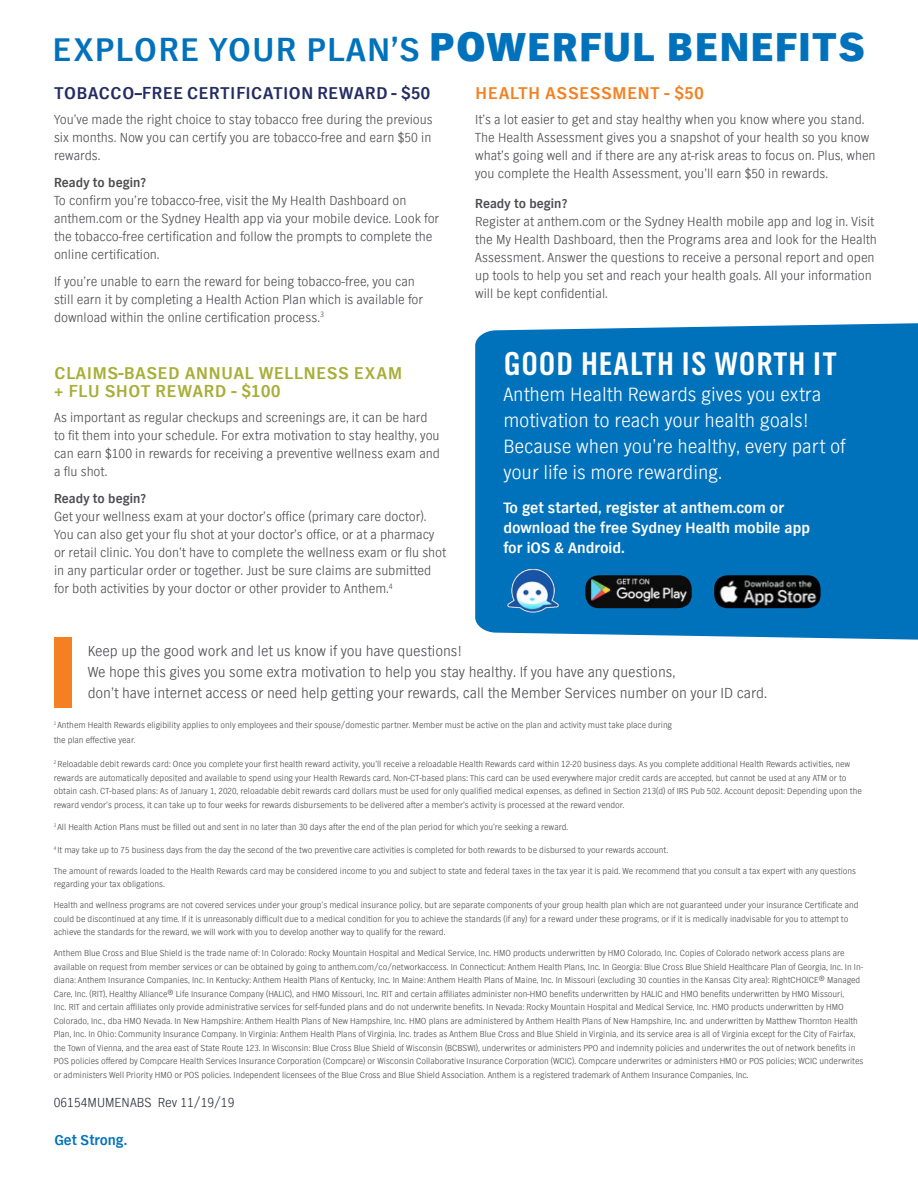
<style>
.page{position:relative;width:918px;height:1188px;background:#fff}
.page>*{position:absolute;margin:0;border:0;box-sizing:border-box;transform-origin:0 0}
.t1{font:700 34.5px "TV Nord EF";letter-spacing:.05em;color:#0072bc}
.t2{font:33.75px "TV Nord EF Bold Con";letter-spacing:.05em;color:#fff}
.t3{font:300 19.8px/25.8px "TV Nord EF";color:#fff}
.t4{font:700 18px/18.8px "TV Nord EF";letter-spacing:.05em;color:#a8ae37}
.t5{font:700 18px "TV Nord EF";letter-spacing:.045em;color:#242c64}
.t6{font:700 18px "TV Nord EF";letter-spacing:.05em;color:#f58021}
.t7{font:700 15.9px/19.8px "TV Nord EF";color:#fff}
.t8{font:300 15px/21px "TV Nord EF";color:#4d4c4f}
.t9{font:700 15px "TV Nord EF";color:#0072bc}
.t10{font:300 13.5px/18px "TV Nord EF";color:#4d4c4f}
.t11{font:700 13.5px "TV Nord EF";color:#4d4c4f}
.t12{font:300 13.5px "TV Nord EF";color:#303241}
.t13{font:300 9px/13.5px "TV Nord EF";color:#4d4c4f}
.s1{font-weight:800;font-size:41.55px}
</style>
<div class="page">
<div style="left:475px;top:323px;width:443px;height:317px;background:#0072bc"></div>
<div style="left:54px;top:638px;width:18px;height:70px;background:#f58023"></div>
<img style="left:585px;top:575px;width:107px;height:33px">
<img style="left:714px;top:575px;width:107px;height:33px">
<img style="left:503px;top:561px;width:60px;height:59px">
<p class="t1" style="left:53px;top:30px;width:813px">EXPLORE YOUR PLAN’S <span class="s1">POWERFUL BENEFITS</span></p>
<p class="t5" style="left:54px;top:83px;width:378px">TOBACCO–FREE CERTIFICATION REWARD - $50</p>
<p class="t10" style="left:54px;top:110px;width:380px;text-align:justify">You’ve made the right choice to stay tobacco free during the previous six months. Now you can certify you are tobacco-free and earn $50 in rewards.</p>
<p class="t11" style="left:54px;top:175px;width:94px">Ready to begin?</p>
<p class="t10" style="left:54px;top:191px;width:387px">To confirm you’re tobacco-free, visit the My Health Dashboard on anthem.com or the Sydney Health app via your mobile device. Look for the tobacco-free certification and follow the prompts to complete the online certification.</p>
<p class="t10" style="left:54px;top:272px;width:371px">If you’re unable to earn the reward for being tobacco-free, you can still earn it by completing a Health Action Plan which is available for download within the online certification process.<sup>3</sup></p>
<p class="t4" style="left:54px;top:364px;width:350px">CLAIMS-BASED ANNUAL WELLNESS EXAM + FLU SHOT REWARD - $100</p>
<p class="t10" style="left:54px;top:409px;width:388px">As important as regular checkups and screenings are, it can be hard to fit them into your schedule. For extra motivation to stay healthy, you can earn $100 in rewards for receiving a preventive wellness exam and a flu shot.</p>
<p class="t11" style="left:54px;top:491px;width:94px">Ready to begin?</p>
<p class="t10" style="left:54px;top:508px;width:394px">Get your wellness exam at your doctor’s office (primary care doctor).<br>You can also get your flu shot at your doctor’s office, or at a pharmacy or retail clinic. You don’t have to complete the wellness exam or flu shot in any particular order or together. Just be sure claims are submitted for both activities by your doctor or other provider to Anthem.<sup>4</sup></p>
<p class="t6" style="left:476px;top:83px;width:230px">HEALTH ASSESSMENT - $50</p>
<p class="t10" style="left:475px;top:110px;width:402px">It’s a lot easier to get and stay healthy when you know where you stand.<br>The Health Assessment gives you a snapshot of your health so you know what’s going well and if there are any at-risk areas to focus on. Plus, when you complete the Health Assessment, you’ll earn $50 in rewards.</p>
<p class="t11" style="left:475px;top:196px;width:94px">Ready to begin?</p>
<p class="t10" style="left:475px;top:212px;width:403px">Register at anthem.com or the Sydney Health mobile app and log in. Visit the My Health Dashboard, then the Programs area and look for the Health Assessment. Answer the questions to receive a personal report and open up tools to help you set and reach your health goals. All your information will be kept confidential.</p>
<p class="t2" style="left:504px;top:345px;width:334px">GOOD HEALTH IS WORTH IT</p>
<p class="t3" style="left:503px;top:382px;width:344px">Anthem Health Rewards gives you extra motivation to reach your health goals!<br>Because when you’re healthy, every part of your life is more rewarding.</p>
<p class="t7" style="left:503px;top:499px;width:308px">To get started, register at anthem.com or download the free Sydney Health mobile app for iOS &amp; Android.</p>
<p class="t8" style="left:88px;top:641px;width:681px">Keep up the good work and let us know if you have questions!<br>We hope this gives you some extra motivation to help you stay healthy. If you have any questions,<br>don’t have internet access or need help getting your rewards, call the Member Services number on your ID card.</p>
<p class="t13" style="left:54px;top:718px;width:620px;line-height:15px"><sup>1</sup> Anthem Health Rewards eligibility applies to only employees and their spouse/domestic partner. Member must be active on the plan and activity must take place during the plan effective year.</p>
<p class="t13" style="left:54px;top:757px;width:809px"><sup>2</sup> Reloadable debit rewards card: Once you complete your first health reward activity, you’ll receive a reloadable Health Rewards card within 12-20 business days. As you complete additional Health Rewards activities, new rewards are automatically deposited and available to spend using your Health Rewards card. Non-CT-based plans: This card can be used everywhere major credit cards are accepted, but cannot be used at any ATM or to obtain cash. CT-based plans: As of January 1, 2020, reloadable debit rewards card dollars must be used for only qualified medical expenses, as defined in Section 213(d) of IRS Pub 502. Account deposit: Depending upon the reward vendor’s process, it can take up to four weeks for rewards disbursements to be delivered after a member’s activity is processed at the reward vendor.</p>
<p class="t13" style="left:54px;top:820px;width:516px"><sup>3</sup> All Health Action Plans must be filled out and sent in no later than 30 days after the end of the plan period for which you’re seeking a reward.</p>
<p class="t13" style="left:54px;top:843px;width:616px"><sup>4</sup> It may take up to 75 business days from the day the second of the two preventive care activities is completed for both rewards to be disbursed to your rewards account.</p>
<p class="t13" style="left:54px;top:864px;width:804px">The amount of rewards loaded to the Health Rewards card may be considered income to you and subject to state and federal taxes in the tax year it is paid. We recommend that you consult a tax expert with any questions regarding your tax obligations.</p>
<p class="t13" style="left:54px;top:898px;width:806px">Health and wellness programs are not covered services under your group’s medical insurance policy, but are separate components of your group health plan which are not guaranteed under your insurance Certificate and could be discontinued at any time. If it is unreasonably difficult due to a medical condition for you to achieve the standards (if any) for a reward under these programs, or if it is medically inadvisable for you to attempt to achieve the standards for the reward, we will work with you to develop another way to qualify for the reward.</p>
<p class="t13" style="left:54px;top:946px;width:811px">Anthem Blue Cross and Blue Shield is the trade name of: In Colorado: Rocky Mountain Hospital and Medical Service, Inc. HMO products underwritten by HMO Colorado, Inc. Copies of Colorado network access plans are available on request from member services or can be obtained by going to anthem.com/co/networkaccess. In Connecticut: Anthem Health Plans, Inc. In Georgia: Blue Cross Blue Shield Healthcare Plan of Georgia, Inc. In In&shy;diana: Anthem Insurance Companies, Inc. In Kentucky: Anthem Health Plans of Kentucky, Inc. In Maine: Anthem Health Plans of Maine, Inc. In Missouri (excluding 30 counties in the Kansas City area): RightCHOICE® Managed Care, Inc. (RIT), Healthy Alliance® Life Insurance Company (HALIC), and HMO Missouri, Inc. RIT and certain affiliates administer non-HMO benefits underwritten by HALIC and HMO benefits underwritten by HMO Missouri,<br>Inc. RIT and certain affiliates only provide administrative services for self-funded plans and do not underwrite benefits. In Nevada: Rocky Mountain Hospital and Medical Service, Inc. HMO products underwritten by HMO Colorado, Inc., dba HMO Nevada. In New Hampshire: Anthem Health Plans of New Hampshire, Inc. HMO plans are administered by Anthem Health Plans of New Hampshire, Inc. and underwritten by Matthew Thornton Health Plan, Inc. In Ohio: Community Insurance Company. In Virginia: Anthem Health Plans of Virginia, Inc. trades as Anthem Blue Cross and Blue Shield in Virginia, and its service area is all of Virginia except for the City of Fairfax, the Town of Vienna, and the area east of State Route 123. In Wisconsin: Blue Cross Blue Shield of Wisconsin (BCBSWI), underwrites or administers PPO and indemnity policies and underwrites the out of network benefits in POS policies offered by Compcare Health Services Insurance Corporation (Compcare) or Wisconsin Collaborative Insurance Corporation (WCIC). Compcare underwrites or administers HMO or POS policies; WCIC underwrites or administers Well Priority HMO or POS policies. Independent licensees of the Blue Cross and Blue Shield Association. Anthem is a registered trademark of Anthem Insurance Companies, Inc.</p>
<p class="t12" style="left:54px;top:1096px;width:182px">06154MUMENABS Rev 11/19/19</p>
<p class="t9" style="left:54px;top:1132px;width:74px">Get Strong.</p>
</div>
